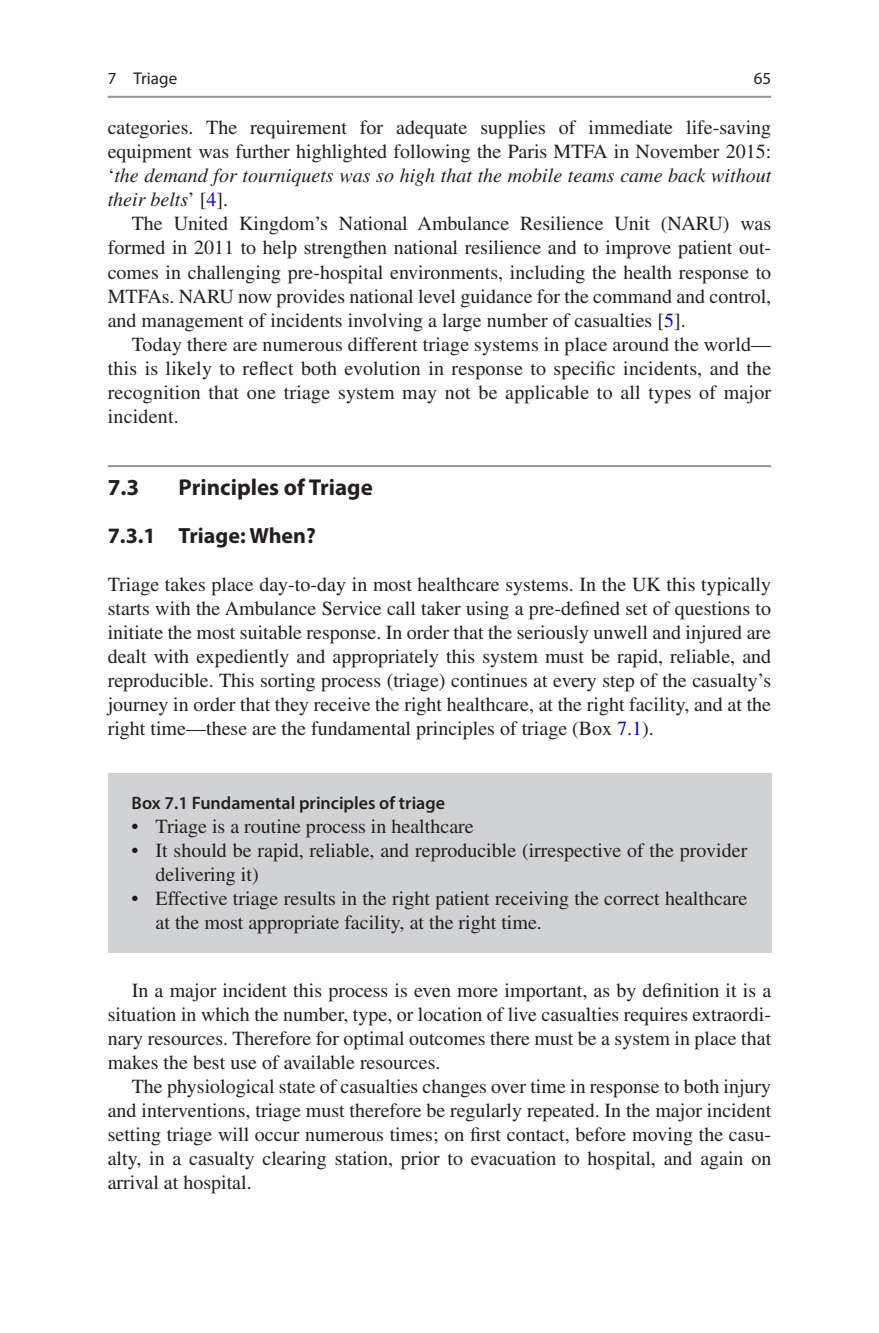
<style>
.page{position:relative;width:879px;height:1333px;background:#fff}
.page>*{position:absolute;margin:0;border:0;box-sizing:border-box;transform-origin:0 0}
.t1{font:700 23px "Fnwgsc Myriad Pro";color:#231f20}
.t2{font:700 22px "Fnwgsc Myriad Pro";color:#231f20}
.t3{font:20px/24px "Sskrlc Times LT Std";color:#231f20;text-align:justify}
.t4{font:italic 20px/24px "Xghmyv Times LT Std";color:#231f20}
.t5{font:600 18px "Ygyqsg Myriad Pro";color:#231f20}
.t6{font:17px "Sljppv Myriad Pro";letter-spacing:.005em;color:#231f20}
.s1{font-family:"Sskrlc Times LT Std";font-style:normal}
.s2{font-family:"Sskrlc Times LT Std";font-style:normal;color:#0000fa}
.s3{color:#0000fa}
</style>
<div class="page">
<hr style="left:108px;top:465px;width:663px;height:2px;background:#939598">
<div style="left:108px;top:772px;width:663px;height:180px;background:#d1d2d4"></div>
<hr style="left:108px;top:96px;width:663px;height:2px;background:#939598">
<p class="t6" style="left:108px;top:68px;width:71px">7 Triage</p>
<p class="t6" style="left:754px;top:68px;width:19px">65</p>
<p class="t3" style="left:108px;top:116px;width:665px">categories. The requirement for adequate supplies of immediate life-saving equipment was further highlighted following the Paris MTFA in November 2015:</p>
<p class="t4" style="left:108px;top:164px;width:665px"><span class="s1">‘</span>the demand for tourniquets was so high that the mobile teams came back without their belts<span class="s1">’ [</span><span class="s2">4</span><span class="s1">].</span></p>
<p class="t3" style="left:108px;top:212px;width:665px;text-indent:24px">The United Kingdom’s National Ambulance Resilience Unit (NARU) was formed in 2011 to help strengthen national resilience and to improve patient out&shy;comes in challenging pre-hospital environments, including the health response to MTFAs. NARU now provides national level guidance for the command and control, and management of incidents involving a large number of casualties [<span class="s3">5</span>].</p>
<p class="t3" style="left:108px;top:332px;width:665px;text-indent:24px">Today there are numerous different triage systems in place around the world— this is likely to reflect both evolution in response to specific incidents, and the recognition that one triage system may not be applicable to all types of major incident.</p>
<p class="t1" style="left:108px;top:472px;width:33px">7.3</p>
<p class="t1" style="left:179px;top:472px;width:196px">Principles of Triage</p>
<p class="t2" style="left:108px;top:521px;width:210px">7.3.1 Triage: When?</p>
<p class="t3" style="left:108px;top:572px;width:665px">Triage takes place day-to-day in most healthcare systems. In the UK this typically starts with the Ambulance Service call taker using a pre-defined set of questions to initiate the most suitable response. In order that the seriously unwell and injured are dealt with expediently and appropriately this system must be rapid, reliable, and reproducible. This sorting process (triage) continues at every step of the casualty’s journey in order that they receive the right healthcare, at the right facility, and at the right time—these are the fundamental principles of triage (Box <span class="s3">7.1</span>).</p>
<p class="t5" style="left:132px;top:791px;width:315px">Box 7.1 Fundamental principles of triage</p>
<p class="t3" style="left:132px;top:813px;width:344px">• Triage is a routine process in healthcare</p>
<p class="t3" style="left:156px;top:837px;width:593px;text-indent:-24px">• It should be rapid, reliable, and reproducible (irrespective of the provider delivering it)</p>
<p class="t3" style="left:156px;top:885px;width:593px;text-indent:-24px">• Effective triage results in the right patient receiving the correct healthcare at the most appropriate facility, at the right time.</p>
<p class="t3" style="left:108px;top:977px;width:665px;text-indent:24px">In a major incident this process is even more important, as by definition it is a situation in which the number, type, or location of live casualties requires extraordi&shy;nary resources. Therefore for optimal outcomes there must be a system in place that makes the best use of available resources.</p>
<p class="t3" style="left:108px;top:1073px;width:665px;text-indent:24px">The physiological state of casualties changes over time in response to both injury and interventions, triage must therefore be regularly repeated. In the major incident setting triage will occur numerous times; on first contact, before moving the casu&shy;alty, in a casualty clearing station, prior to evacuation to hospital, and again on arrival at hospital.</p>
</div>
